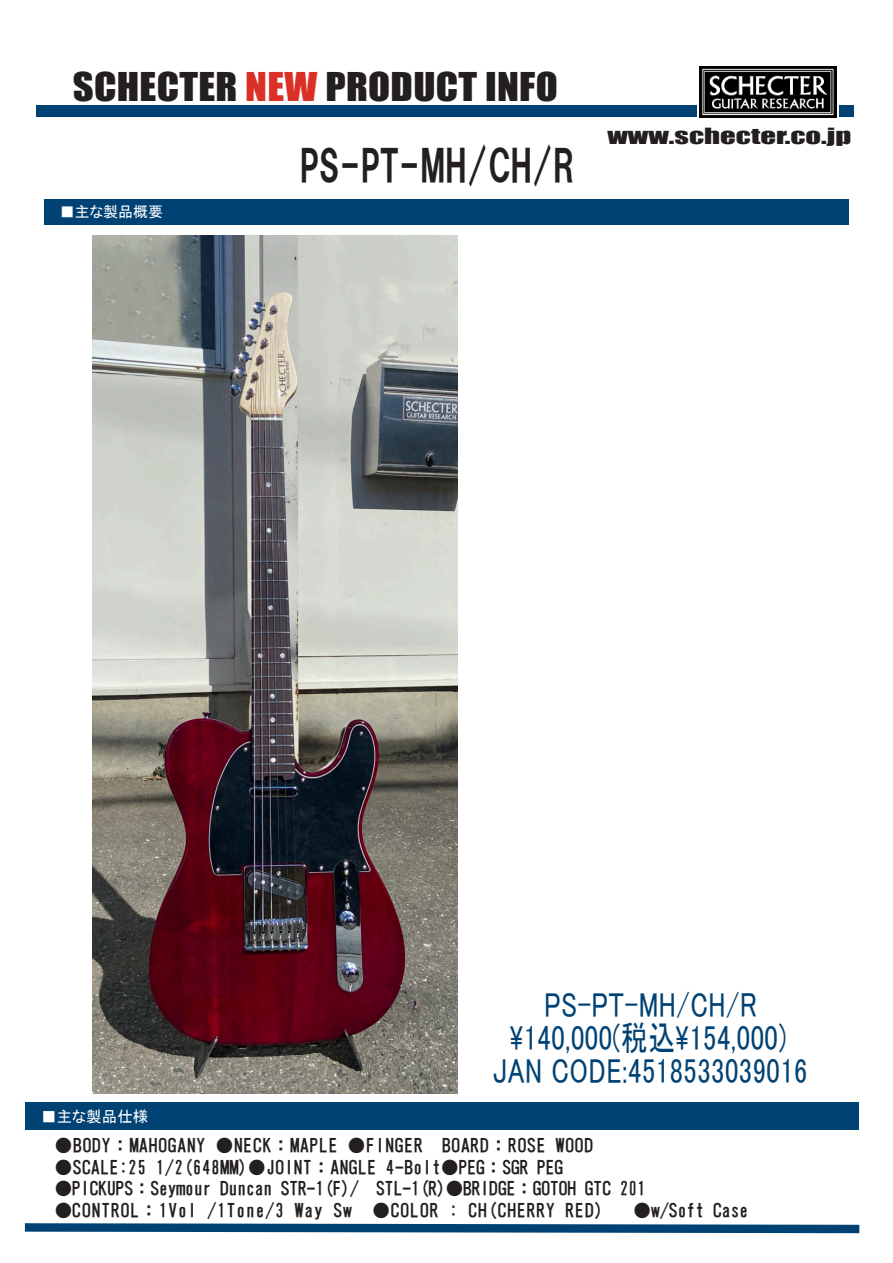
<style>
.page{position:relative;width:893px;height:1263px;background:#fff}
.page>*{position:absolute;margin:0;border:0;box-sizing:border-box;transform-origin:0 0}
.t1{font:43.05px "HGP Soei Kakugothic UB";color:#231f20;scale:.8 1}
.t2{font:36.45px "Impact";letter-spacing:.01em;color:#231f20;scale:1.11 1}
.t3{font:34.8px "MS P Gothic";letter-spacing:.02em;color:#004274;scale:.76 1}
.t4{font:20.55px "Impact";color:#231f20;scale:1.49 1}
.t5{font:18px "HG Gothic E";letter-spacing:-.01em;color:#231f20}
.t6{font:18px "HG Gothic E";letter-spacing:.02em;color:#231f20}
.t7{font:18px "HG Gothic E";letter-spacing:.04em;color:#231f20}
.t8{font:18px "HG Gothic E";letter-spacing:.05em;color:#231f20}
.t9{font:18px "HG Gothic E";color:#231f20}
.t10{font:15.6px "MS P Gothic";color:#fff}
.t11{font:15px "MS P Gothic";color:#fff}
.s1{color:#da3028}
</style>
<div class="page">
<div style="left:37px;top:106px;width:817px;height:11px;background:#004274"></div>
<div style="left:697px;top:66px;width:141px;height:52px;background:#fff"></div>
<img style="left:699px;top:66px;width:138px;height:51px">
<div style="left:44px;top:199px;width:804px;height:25px;background:#004274"></div>
<svg style="left:25px;top:1223px;width:834px;height:10px;background:#285f89"></svg>
<div style="left:25px;top:1102px;width:833px;height:28px;background:#004274"></div>
<img style="left:93px;top:236px;width:364px;height:857px">
<h2 class="t2" style="left:73px;top:72px;width:439px">SCHECTER <span class="s1">NEW</span> PRODUCT INFO</h2>
<p class="t11" style="left:60px;top:205px;width:105px">■主な製品概要</p>
<h1 class="t1" style="left:300px;top:145px;width:344px">PS-PT-MH/CH/R</h1>
<p class="t4" style="left:607px;top:127px;width:165px">www.schecter.co.jp</p>
<h3 class="t3" style="left:544px;top:990px;width:281px">PS-PT-MH/CH/R</h3>
<h3 class="t3" style="left:510px;top:1020px;width:366px">\140,000(税込\154,000)</h3>
<h3 class="t3" style="left:457px;top:1053px;width:462px">　 JAN CODE:4518533039016</h3>
<p class="t10" style="left:41px;top:1108px;width:109px">■主な製品仕様</p>
<p class="t7" style="left:55px;top:1137px;width:540px">●BODY：MAHOGANY ●NECK：MAPLE ●FINGER　BOARD：ROSE WOOD</p>
<p class="t6" style="left:55px;top:1158px;width:510px">●SCALE:25 1/2(648MM)●JOINT：ANGLE 4-Bolt●PEG：SGR PEG</p>
<p class="t5" style="left:55px;top:1180px;width:593px">●PICKUPS：Seymour Duncan STR-1(F)/ STL-1(R)●BRIDGE：GOTOH GTC 201</p>
<p class="t8" style="left:55px;top:1201px;width:550px">●CONTROL：1Vol /1Tone/3 Way Sw ●COLOR : CH(CHERRY RED)</p>
<p class="t9" style="left:633px;top:1201px;width:116px">●w/Soft Case</p>
</div>
